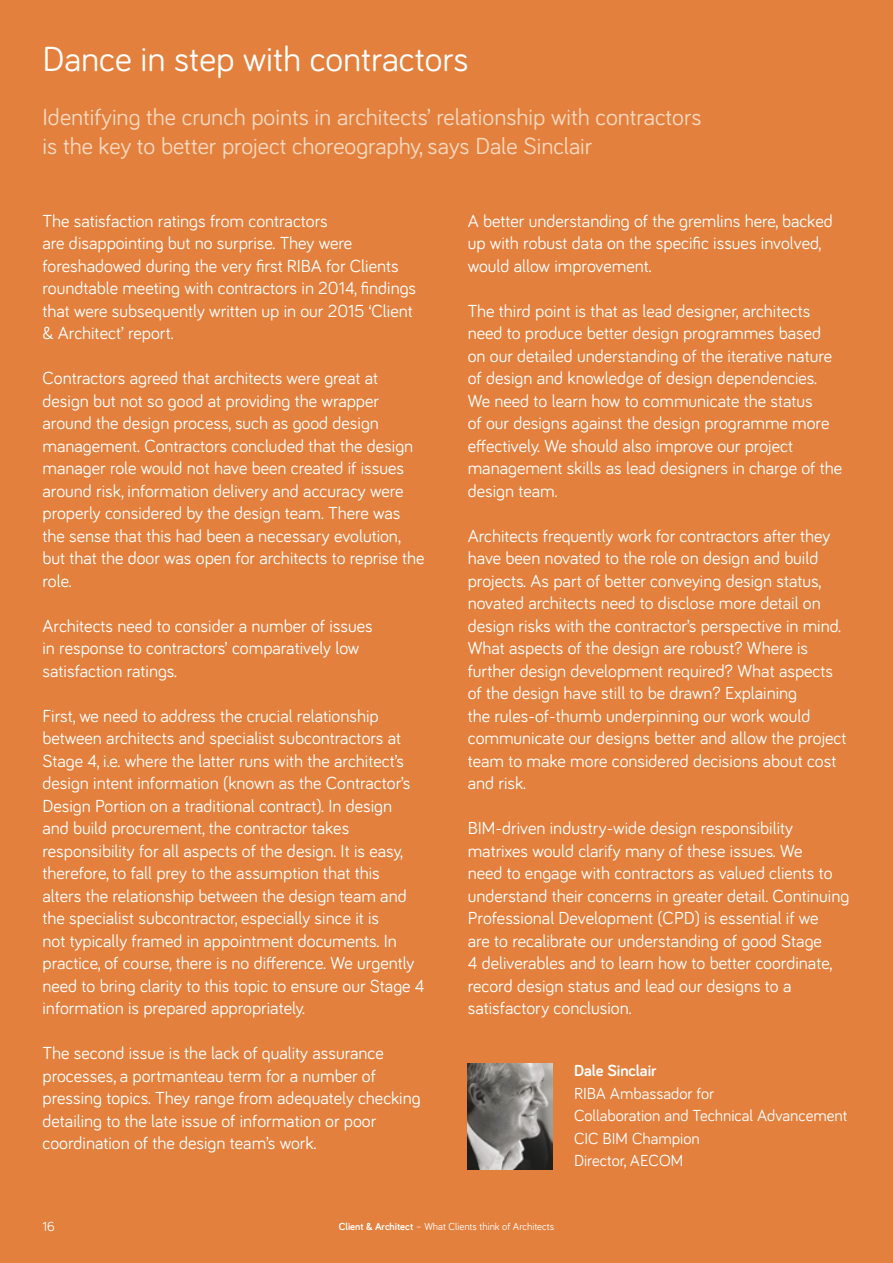
<style>
.page{position:relative;width:893px;height:1263px;background:#e4803d}
.page>*{position:absolute;margin:0;border:0;box-sizing:border-box;transform-origin:0 0}
.t1{font:36px "Bariol";color:#fff}
.t2{font:24px/28.8px "Bariol";color:#f8d9c0}
.t3{font:18px/22.5px "Bariol";color:#fff}
.t4{font:16.5px/22.5px "Bariol";color:#fff}
.t5{font:700 16.5px "Bariol";color:#fff}
.t6{font:13.5px "Bariol";color:#fff}
.t7{font:10.5px "Bariol";color:#fff}
.s1{font-weight:700}
</style>
<div class="page">
<hr style="left:892px;top:0;width:1px;height:1263px;background:#f8d9bf">
<img style="left:468px;top:1063px;width:85px;height:106px">
<h1 class="t1" style="left:43px;top:34px;width:428px">Dance in step with contractors</h1>
<h2 class="t2" style="left:43px;top:102px;width:660px">Identifying the crunch points in architects’ relationship with contractors is the key to better project choreography, says Dale Sinclair</h2>
<p class="t3" style="left:43px;top:209px;width:375px">The satisfaction ratings from contractors<br>are disappointing but no surprise. They were foreshadowed during the very first RIBA for Clients roundtable meeting with contractors in 2014, findings that were subsequently written up in our 2015 ‘Client &amp; Architect’ report.</p>
<p class="t3" style="left:43px;top:366px;width:384px">Contractors agreed that architects were great at design but not so good at providing the wrapper around the design process, such as good design management. Contractors concluded that the design manager role would not have been created if issues around risk, information delivery and accuracy were properly considered by the design team. There was the sense that this had been a necessary evolution, but that the door was open for architects to reprise the role.</p>
<p class="t3" style="left:43px;top:614px;width:332px">Architects need to consider a number of issues in response to contractors’ comparatively low satisfaction ratings.</p>
<p class="t3" style="left:43px;top:704px;width:384px">First, we need to address the crucial relationship between architects and specialist subcontractors at Stage 4, i.e. where the latter runs with the architect’s design intent information (known as the Contractor’s Design Portion on a traditional contract). In design<br>and build procurement, the contractor takes responsibility for all aspects of the design. It is easy, therefore, to fall prey to the assumption that this<br>alters the relationship between the design team and the specialist subcontractor, especially since it is<br>not typically framed in appointment documents. In practice, of course, there is no difference. We urgently need to bring clarity to this topic to ensure our Stage 4 information is prepared appropriately.</p>
<p class="t3" style="left:43px;top:1041px;width:380px">The second issue is the lack of quality assurance processes, a portmanteau term for a number of pressing topics. They range from adequately checking detailing to the late issue of information or poor coordination of the design team’s work.</p>
<p class="t3" style="left:468px;top:209px;width:366px">A better understanding of the gremlins here, backed up with robust data on the specific issues involved, would allow improvement.</p>
<p class="t3" style="left:468px;top:299px;width:376px">The third point is that as lead designer, architects need to produce better design programmes based on our detailed understanding of the iterative nature of design and knowledge of design dependencies.<br>We need to learn how to communicate the status<br>of our designs against the design programme more effectively. We should also improve our project management skills as lead designers in charge of the design team.</p>
<p class="t3" style="left:468px;top:524px;width:380px">Architects frequently work for contractors after they have been novated to the role on design and build projects. As part of better conveying design status, novated architects need to disclose more detail on design risks with the contractor’s perspective in mind.<br>What aspects of the design are robust? Where is further design development required? What aspects of the design have still to be drawn? Explaining<br>the rules-of-thumb underpinning our work would communicate our designs better and allow the project team to make more considered decisions about cost and risk.</p>
<p class="t3" style="left:468px;top:816px;width:383px">BIM-driven industry-wide design responsibility matrixes would clarify many of these issues. We<br>need to engage with contractors as valued clients to understand their concerns in greater detail. Continuing Professional Development (CPD) is essential if we<br>are to recalibrate our understanding of good Stage<br>4 deliverables and to learn how to better coordinate, record design status and lead our designs to a satisfactory conclusion.</p>
<p class="t5" style="left:574px;top:1059px;width:84px">Dale Sinclair</p>
<p class="t4" style="left:574px;top:1081px;width:275px">RIBA Ambassador for<br>Collaboration and Technical Advancement<br>CIC BIM Champion<br>Director, AECOM</p>
<p class="t6" style="left:43px;top:1217px;width:14px">16</p>
<p class="t7" style="left:339px;top:1219px;width:217px"><span class="s1">Client &amp; Architect</span> – What Clients think of Architects</p>
</div>
